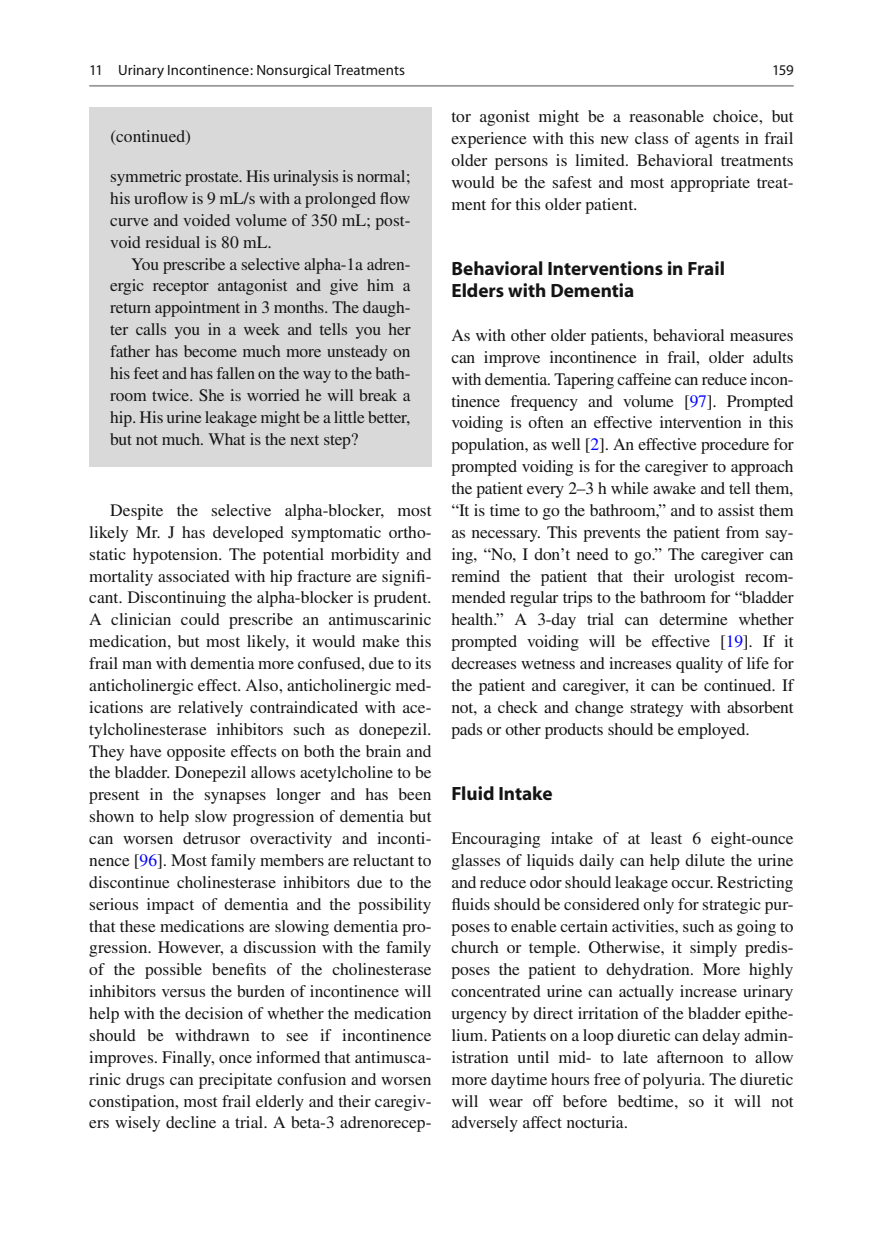
<style>
.page{position:relative;width:883px;height:1260px;background:#fff}
.page>*{position:absolute;margin:0;border:0;box-sizing:border-box;transform-origin:0 0}
.t1{font:700 19.25px/21.9px "Myriad";color:#131413}
.t2{font:17.5px/21.9px "Times";color:#131413;text-align:justify}
.t3{font:14.88px "Myriad";color:#131413}
.s1{color:#00f}
</style>
<div class="page">
<div style="left:89px;top:162px;width:343px;height:304px;background:#d9d9d9"></div>
<div style="left:89px;top:107px;width:343px;height:56px;background:#d9d9d9"></div>
<hr style="left:89px;top:85px;width:705px;height:2px;background:#989898">
<p class="t3" style="left:89px;top:64px;width:317px">11 Urinary Incontinence: Nonsurgical Treatments</p>
<p class="t2" style="left:110px;top:127px;width:82px">(continued)</p>
<p class="t2" style="left:110px;top:167px;width:302px">symmetric prostate. His urinalysis is normal; his uroflow is 9 mL/s with a prolonged flow curve and voided volume of 350 mL; post&shy;void residual is 80 mL.</p>
<p class="t2" style="left:110px;top:254px;width:302px;text-indent:21px">You prescribe a selective alpha-1a adren&shy;ergic receptor antagonist and give him a return appointment in 3 months. The daugh&shy;ter calls you in a week and tells you her father has become much more unsteady on his feet and has fallen on the way to the bath&shy;room twice. She is worried he will break a hip. His urine leakage might be a little better, but not much. What is the next step?</p>
<p class="t2" style="left:89px;top:501px;width:344px;text-indent:21px">Despite the selective alpha-blocker, most likely Mr. J has developed symptomatic ortho&shy;static hypotension. The potential morbidity and mortality associated with hip fracture are signifi&shy;cant. Discontinuing the alpha-blocker is prudent.<br>A clinician could prescribe an antimuscarinic medication, but most likely, it would make this frail man with dementia more confused, due to its anticholinergic effect. Also, anticholinergic med&shy;ications are relatively contraindicated with ace&shy;tylcholinesterase inhibitors such as donepezil.<br>They have opposite effects on both the brain and the bladder. Donepezil allows acetylcholine to be present in the synapses longer and has been shown to help slow progression of dementia but can worsen detrusor overactivity and inconti&shy;nence [ <span class="s1">96</span> ]. Most family members are reluctant to discontinue cholinesterase inhibitors due to the serious impact of dementia and the possibility that these medications are slowing dementia pro&shy;gression. However, a discussion with the family of the possible benefits of the cholinesterase inhibitors versus the burden of incontinence will help with the decision of whether the medication should be withdrawn to see if incontinence improves. Finally, once informed that antimusca&shy;rinic drugs can precipitate confusion and worsen constipation, most frail elderly and their caregiv&shy;ers wisely decline a trial. A beta-3 adrenorecep-</p>
<p class="t3" style="left:772px;top:64px;width:23px">159</p>
<p class="t2" style="left:451px;top:107px;width:344px">tor agonist might be a reasonable choice, but experience with this new class of agents in frail older persons is limited. Behavioral treatments would be the safest and most appropriate treat&shy;ment for this older patient.</p>
<p class="t1" style="left:451px;top:259px;width:275px">Behavioral Interventions in Frail<br>Elders with Dementia</p>
<p class="t2" style="left:451px;top:326px;width:344px">As with other older patients, behavioral measures can improve incontinence in frail, older adults with dementia. Tapering caffeine can reduce incon&shy;tinence frequency and volume [ <span class="s1">97</span> ]. Prompted voiding is often an effective intervention in this population, as well [ <span class="s1">2</span> ]. An effective procedure for prompted voiding is for the caregiver to approach the patient every 2–3 h while awake and tell them, “It is time to go the bathroom,” and to assist them as necessary. This prevents the patient from say&shy;ing, “No, I don’t need to go.” The caregiver can remind the patient that their urologist recom&shy;mended regular trips to the bathroom for “bladder health.” A 3-day trial can determine whether prompted voiding will be effective [ <span class="s1">19</span> ]. If it decreases wetness and increases quality of life for the patient and caregiver, it can be continued. If not, a check and change strategy with absorbent pads or other products should be employed.</p>
<p class="t1" style="left:451px;top:784px;width:103px">Fluid Intake</p>
<p class="t2" style="left:451px;top:829px;width:344px">Encouraging intake of at least 6 eight-ounce glasses of liquids daily can help dilute the urine and reduce odor should leakage occur. Restricting fluids should be considered only for strategic pur&shy;poses to enable certain activities, such as going to church or temple. Otherwise, it simply predis&shy;poses the patient to dehydration. More highly concentrated urine can actually increase urinary urgency by direct irritation of the bladder epithe&shy;lium. Patients on a loop diuretic can delay admin&shy;istration until mid- to late afternoon to allow more daytime hours free of polyuria. The diuretic will wear off before bedtime, so it will not adversely affect nocturia.</p>
</div>
